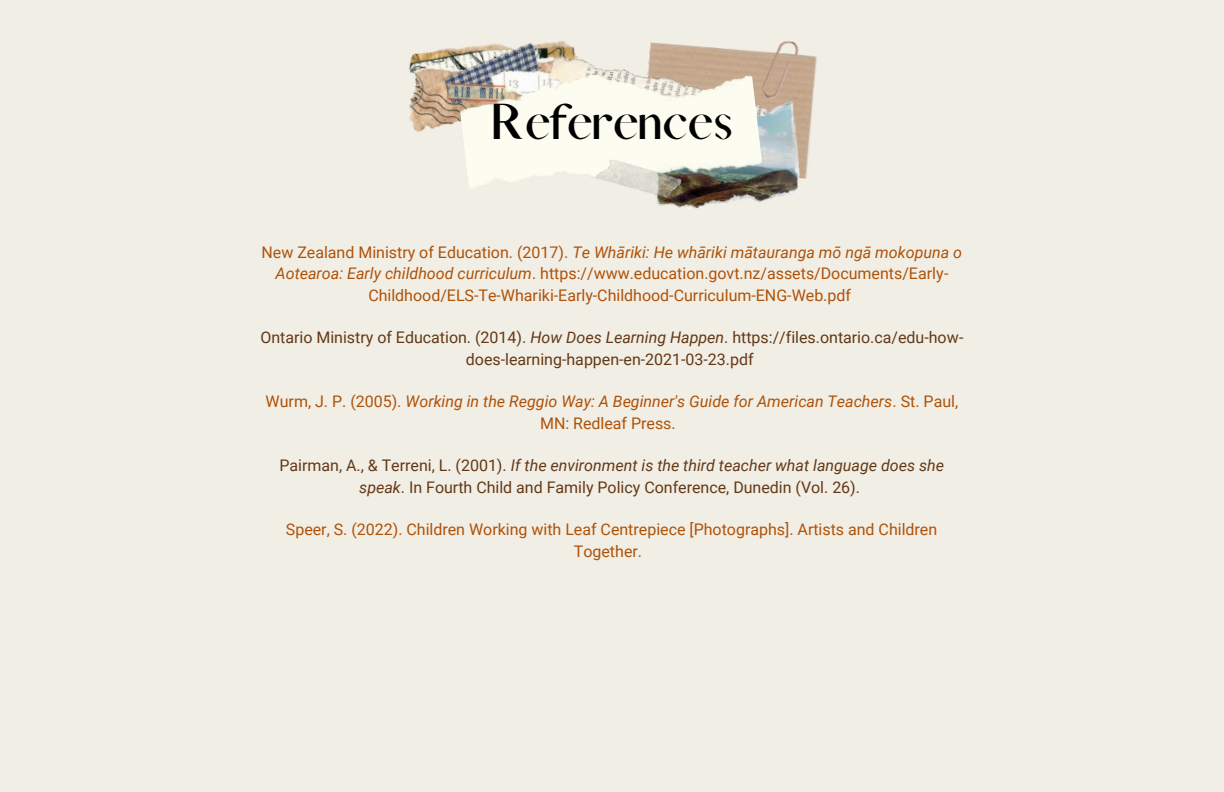
<style>
.page{position:relative;width:1224px;height:792px;background:#f1eee5}
.page>*{position:absolute;margin:0;border:0;box-sizing:border-box;transform-origin:0 0}
.t1{font:700 45.4px "Afrah";color:#000}
.t2{font:16px/21.4px "Roboto";color:#af5208;text-align:center}
.t3{font:16px/21.4px "Roboto";color:#643814;text-align:center}
.t4{font:italic 16px/21.4px "Roboto";color:#af5208;text-align:center}
.s1{font-style:italic}
.s2{font-style:normal}
</style>
<div class="page">
<img style="left:650px;top:41px;width:167px;height:138px">
<img style="left:684px;top:96px;width:118px;height:113px">
<img style="left:409px;top:41px;width:165px;height:91px">
<img style="left:763px;top:55px;width:8px;height:61px">
<img style="left:457px;top:48px;width:306px;height:154px">
<img style="left:593px;top:146px;width:91px;height:62px">
<p class="t1" style="left:490px;top:93px;width:245px">References</p>
<p class="t2" style="left:262px;top:242px;width:702px">New Zealand Ministry of Education. (2017). <span class="s1">Te Whāriki: He whāriki mātauranga mō ngā mokopuna o<br>Aotearoa: Early childhood curriculum</span>. https://www.education.govt.nz/assets/Documents/Early-<br>Childhood/ELS-Te-Whariki-Early-Childhood-Curriculum-ENG-Web.pdf</p>
<p class="t3" style="left:260px;top:327px;width:705px">Ontario Ministry of Education. (2014). <span class="s1">How Does Learning Happen</span>. https://files.ontario.ca/edu-how&shy;does-learning-happen-en-2021-03-23.pdf</p>
<p class="t4" style="left:266px;top:391px;width:694px"><span class="s2">Wurm, J. P. (2005).</span> Working in the Reggio Way: A Beginner's Guide for American Teachers<span class="s2">. St. Paul,<br>MN: Redleaf Press.</span></p>
<p class="t3" style="left:280px;top:455px;width:666px">Pairman, A., &amp; Terreni, L. (2001). <span class="s1">If the environment is the third teacher what language does she speak</span>. In Fourth Child and Family Policy Conference, Dunedin (Vol. 26).</p>
<p class="t2" style="left:286px;top:519px;width:653px">Speer, S. (2022). Children Working with Leaf Centrepiece [Photographs]. Artists and Children<br>Together.</p>
</div>
